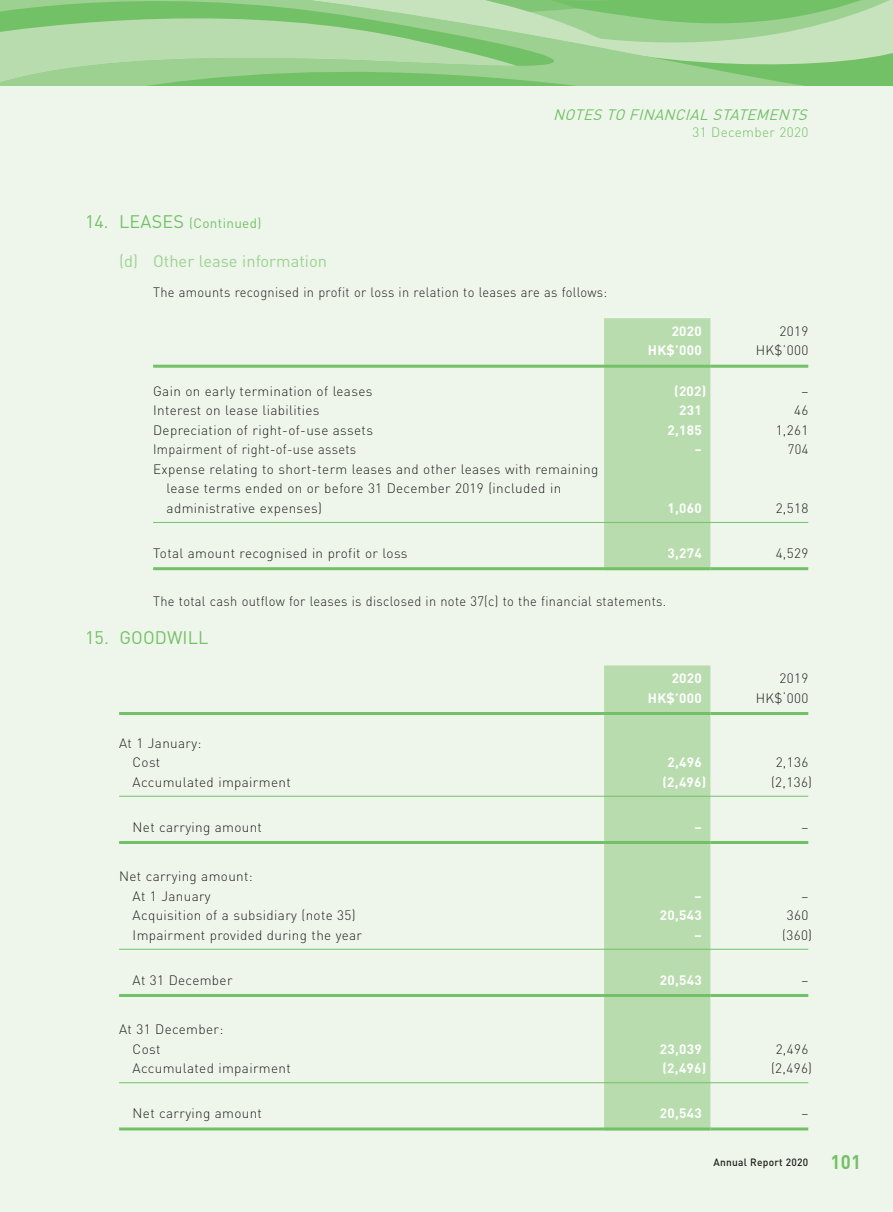
<style>
.page{position:relative;width:893px;height:1212px;background:#fff}
.page>*{position:absolute;margin:0;border:0;box-sizing:border-box;transform-origin:0 0}
.t1{font:18px "DIN Pro";letter-spacing:.005em;color:#73c167}
.t2{font:16.5px "DIN Pro";color:#9dd192}
.t3{font:italic 15px "DIN Pro";color:#73c167}
.t4{font:300 13.5px/19.5px "DIN Pro";letter-spacing:.025em;color:#231f20}
.t5{font:300 13.5px "DIN Pro";letter-spacing:.025em;color:#231f20;scale:.95 1}
.t6{font:700 13.5px "DIN Pro";letter-spacing:.025em;color:#fff}
.t7{font:13.5px "DIN Pro";letter-spacing:.025em;color:#73c167}
.t8{font:300 13.5px "DIN Pro";letter-spacing:.025em;color:#73c167}
.t9{font:700 13.5px "DIN Pro";letter-spacing:.025em;color:#fff;scale:.95 1}
.t10{font:500 10.5px "DIN Pro";letter-spacing:.025em;color:#231f20}
.s1{font-size:18px}
.s2{font-weight:700;font-size:19.5px;color:#73c167}
</style>
<div class="page">
<div style="left:0;top:0;width:892px;height:1212px;background:#eef6eb"></div>
<svg style="left:598px;top:0;width:294px;height:85px"></svg>
<svg style="left:0;top:0;width:598px;height:85px;fill:#9dd192"></svg>
<svg style="left:0;top:1px;width:516px;height:84px"></svg>
<div style="left:604px;top:318px;width:106px;height:249px;background:#b8dcae"></div>
<hr style="left:153px;top:365px;width:451px;height:3px;background:#73c167">
<hr style="left:604px;top:365px;width:106px;height:3px;background:#73c167">
<hr style="left:710px;top:365px;width:98px;height:3px;background:#73c167">
<hr style="left:153px;top:522px;width:451px;height:1px;background:#73c167">
<hr style="left:604px;top:522px;width:106px;height:1px;background:#73c167">
<hr style="left:710px;top:522px;width:98px;height:1px;background:#73c167">
<hr style="left:153px;top:567px;width:451px;height:3px;background:#73c167">
<hr style="left:604px;top:567px;width:106px;height:3px;background:#73c167">
<hr style="left:710px;top:567px;width:98px;height:3px;background:#73c167">
<div style="left:604px;top:665px;width:106px;height:462px;background:#b8dcae"></div>
<hr style="left:119px;top:712px;width:485px;height:3px;background:#73c167">
<hr style="left:604px;top:712px;width:106px;height:3px;background:#73c167">
<hr style="left:710px;top:712px;width:98px;height:3px;background:#73c167">
<hr style="left:119px;top:796px;width:485px;height:1px;background:#73c167">
<hr style="left:604px;top:796px;width:106px;height:1px;background:#73c167">
<hr style="left:710px;top:796px;width:98px;height:1px;background:#73c167">
<hr style="left:119px;top:841px;width:485px;height:3px;background:#73c167">
<hr style="left:604px;top:841px;width:106px;height:3px;background:#73c167">
<hr style="left:710px;top:841px;width:98px;height:3px;background:#73c167">
<hr style="left:119px;top:949px;width:485px;height:1px;background:#73c167">
<hr style="left:604px;top:949px;width:106px;height:1px;background:#73c167">
<hr style="left:710px;top:949px;width:98px;height:1px;background:#73c167">
<hr style="left:119px;top:994px;width:485px;height:3px;background:#73c167">
<hr style="left:604px;top:994px;width:106px;height:3px;background:#73c167">
<hr style="left:710px;top:994px;width:98px;height:3px;background:#73c167">
<hr style="left:119px;top:1082px;width:485px;height:1px;background:#73c167">
<hr style="left:604px;top:1082px;width:106px;height:1px;background:#73c167">
<hr style="left:710px;top:1082px;width:98px;height:1px;background:#73c167">
<hr style="left:119px;top:1127px;width:485px;height:3px;background:#73c167">
<hr style="left:604px;top:1127px;width:106px;height:3px;background:#73c167">
<hr style="left:710px;top:1127px;width:98px;height:3px;background:#73c167">
<p class="t3" style="left:553px;top:109px;width:259px">NOTES TO FINANCIAL STATEMENTS</p>
<p class="t8" style="left:692px;top:127px;width:117px">31 December 2020</p>
<p class="t7" style="left:85px;top:219px;width:178px"><span class="s1">14. LEASES</span> (Continued)</p>
<p class="t2" style="left:119px;top:255px;width:209px">(d) Other lease information</p>
<p class="t5" style="left:153px;top:287px;width:479px">The amounts recognised in profit or loss in relation to leases are as follows:</p>
<p class="t6" style="left:671px;top:326px;width:32px">2020</p>
<p class="t4" style="left:779px;top:323px;width:30px">2019</p>
<p class="t6" style="left:647px;top:346px;width:56px">HK$’000</p>
<p class="t4" style="left:755px;top:343px;width:54px">HK$’000</p>
<p class="t4" style="left:153px;top:383px;width:221px">Gain on early termination of leases</p>
<p class="t6" style="left:674px;top:386px;width:34px">(202)</p>
<p class="t4" style="left:801px;top:383px;width:8px">–</p>
<p class="t4" style="left:153px;top:403px;width:168px">Interest on lease liabilities</p>
<p class="t6" style="left:679px;top:406px;width:24px">231</p>
<p class="t4" style="left:794px;top:403px;width:16px">46</p>
<p class="t4" style="left:153px;top:422px;width:221px">Depreciation of right-of-use assets</p>
<p class="t6" style="left:667px;top:425px;width:36px">2,185</p>
<p class="t4" style="left:775px;top:422px;width:34px">1,261</p>
<p class="t5" style="left:153px;top:445px;width:215px">Impairment of right-of-use assets</p>
<p class="t9" style="left:695px;top:445px;width:9px">–</p>
<p class="t5" style="left:787px;top:445px;width:23px">704</p>
<p class="t4" style="left:167px;top:461px;width:433px;text-indent:-13px">Expense relating to short-term leases and other leases with remaining lease terms ended on or before 31 December 2019 (included in administrative expenses)</p>
<p class="t6" style="left:667px;top:503px;width:36px">1,060</p>
<p class="t4" style="left:775px;top:500px;width:34px">2,518</p>
<p class="t4" style="left:153px;top:545px;width:256px">Total amount recognised in profit or loss</p>
<p class="t6" style="left:667px;top:548px;width:36px">3,274</p>
<p class="t4" style="left:775px;top:545px;width:34px">4,529</p>
<p class="t5" style="left:153px;top:596px;width:541px">The total cash outflow for leases is disclosed in note 37(c) to the financial statements.</p>
<h1 class="t1" style="left:85px;top:631px;width:125px">15. GOODWILL</h1>
<p class="t6" style="left:671px;top:673px;width:32px">2020</p>
<p class="t4" style="left:779px;top:670px;width:30px">2019</p>
<p class="t6" style="left:647px;top:693px;width:56px">HK$’000</p>
<p class="t4" style="left:755px;top:690px;width:54px">HK$’000</p>
<p class="t4" style="left:133px;top:735px;width:70px;text-indent:-13px">At 1 January:<br>Cost</p>
<p class="t6" style="left:667px;top:757px;width:36px">2,496</p>
<p class="t4" style="left:775px;top:754px;width:34px">2,136</p>
<p class="t4" style="left:133px;top:774px;width:160px">Accumulated impairment</p>
<p class="t6" style="left:662px;top:777px;width:46px">(2,496)</p>
<p class="t4" style="left:771px;top:774px;width:42px">(2,136)</p>
<p class="t4" style="left:133px;top:819px;width:131px">Net carrying amount</p>
<p class="t6" style="left:694px;top:822px;width:9px">–</p>
<p class="t4" style="left:801px;top:819px;width:8px">–</p>
<p class="t4" style="left:133px;top:868px;width:122px;text-indent:-14px">Net carrying amount:<br>At 1 January</p>
<p class="t6" style="left:694px;top:891px;width:9px">–</p>
<p class="t4" style="left:801px;top:888px;width:8px">–</p>
<p class="t4" style="left:133px;top:907px;width:224px">Acquisition of a subsidiary (note 35)</p>
<p class="t6" style="left:660px;top:910px;width:43px">20,543</p>
<p class="t4" style="left:786px;top:907px;width:23px">360</p>
<p class="t4" style="left:133px;top:927px;width:231px">Impairment provided during the year</p>
<p class="t6" style="left:694px;top:930px;width:9px">–</p>
<p class="t4" style="left:782px;top:927px;width:31px">(360)</p>
<p class="t4" style="left:133px;top:972px;width:101px">At 31 December</p>
<p class="t6" style="left:660px;top:975px;width:43px">20,543</p>
<p class="t4" style="left:801px;top:972px;width:8px">–</p>
<p class="t4" style="left:133px;top:1021px;width:92px;text-indent:-14px">At 31 December:<br>Cost</p>
<p class="t6" style="left:660px;top:1044px;width:43px">23,039</p>
<p class="t4" style="left:775px;top:1041px;width:34px">2,496</p>
<p class="t4" style="left:133px;top:1060px;width:160px">Accumulated impairment</p>
<p class="t6" style="left:662px;top:1063px;width:46px">(2,496)</p>
<p class="t4" style="left:771px;top:1060px;width:42px">(2,496)</p>
<p class="t4" style="left:133px;top:1105px;width:131px">Net carrying amount</p>
<p class="t6" style="left:660px;top:1108px;width:43px">20,543</p>
<p class="t4" style="left:801px;top:1105px;width:8px">–</p>
<p class="t10" style="left:713px;top:1159px;width:149px">Annual Report 2020 <span class="s2">101</span></p>
</div>
